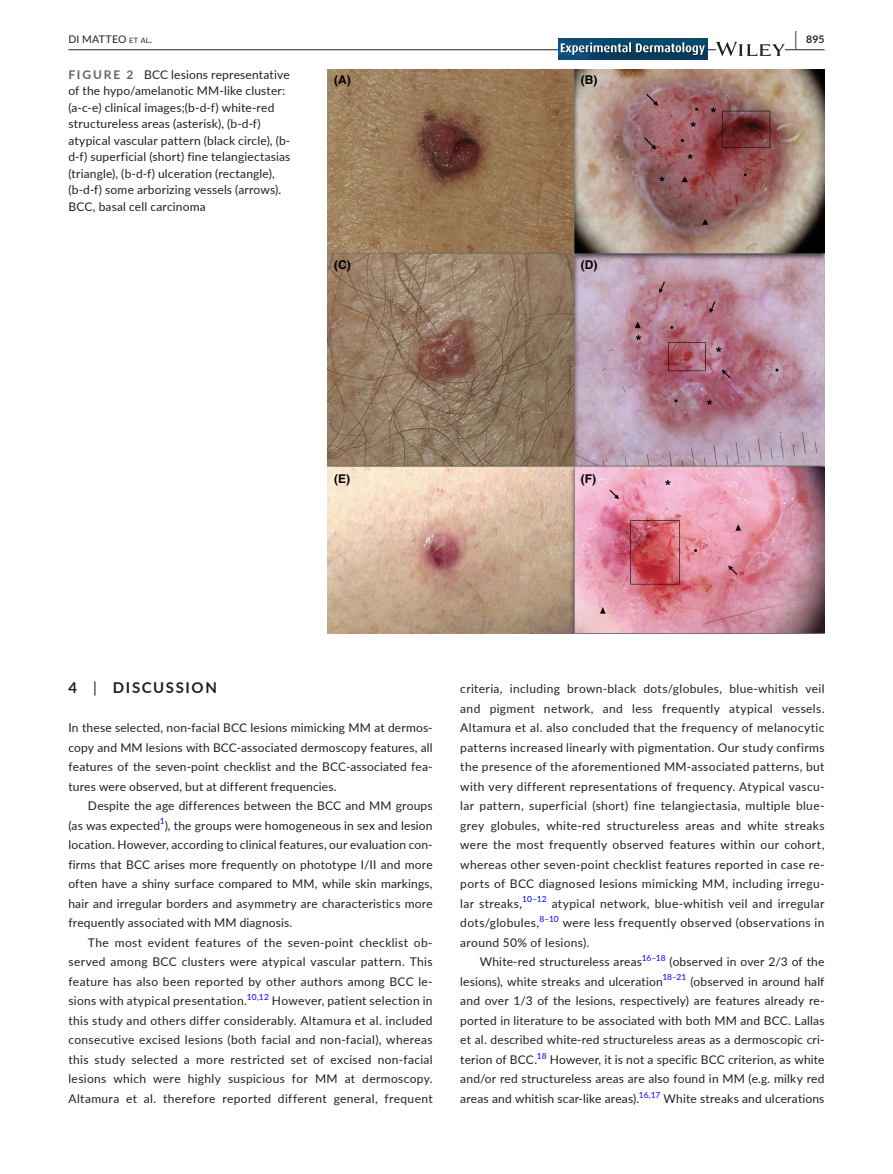
<style>
.page{position:relative;width:893px;height:1174px;background:#fff}
.page>*{position:absolute;margin:0;border:0;box-sizing:border-box;transform-origin:0 0}
.t1{font:700 15px "Lato";letter-spacing:.11em;color:#231f20}
.t2{font:12px/19.5px "Lato";letter-spacing:.015em;color:#231f20;text-align:justify}
.t3{font:700 12px "Helvetica";color:#000}
.t4{font:10.5px "Lato";letter-spacing:.02em;color:#231f20}
.t5{font:700 10.5px "Lato";color:#231f20}
.t6{font:8.4px "Lato";color:#00f}
.s1{font-size:7.35px}
.s2{font-size:19.5px}
.s3{font-weight:700;color:#636366}
.s4{font-weight:400}
</style>
<div class="page">
<hr style="left:68px;top:49px;width:756px;height:1px;background:#231f20">
<img style="left:559px;top:38px;width:149px;height:22px">
<svg style="left:716px;top:42px;width:69px;height:14px"></svg>
<img style="left:327px;top:69px;width:497px;height:565px">
<p class="t4" style="left:68px;top:31px;width:85px">DI MATTEO <span class="s1">et al</span>.</p>
<p class="t5" style="left:795px;top:31px;width:31px"><span class="s2">|</span> 895</p>
<p class="t2" style="left:68px;top:66px;width:223px;line-height:16.5px;text-align:left"><span class="s3">FIGURE 2</span> BCC lesions representative of the hypo/amelanotic MM-like cluster: (a-c-e) clinical images;(b-d-f) white-red structureless areas (asterisk), (b-d-f) atypical vascular pattern (black circle), (b&shy;d-f) superficial (short) fine telangiectasias (triangle), (b-d-f) ulceration (rectangle), (b-d-f) some arborizing vessels (arrows).<br>BCC, basal cell carcinoma</p>
<p class="t3" style="left:334px;top:72px;width:18px">(A)</p>
<p class="t3" style="left:581px;top:72px;width:18px">(B)</p>
<p class="t3" style="left:334px;top:258px;width:18px">(C)</p>
<p class="t3" style="left:581px;top:258px;width:18px">(D)</p>
<p class="t3" style="left:334px;top:471px;width:17px">(E)</p>
<p class="t3" style="left:581px;top:471px;width:17px">(F)</p>
<p class="t1" style="left:68px;top:677px;width:150px">4 <span class="s4">|</span> DISCUSSION</p>
<p class="t2" style="left:68px;top:717px;width:366px">In these selected, non-facial BCC lesions mimicking MM at dermos&shy;copy and MM lesions with BCC-associated dermoscopy features, all features of the seven-point checklist and the BCC-associated fea&shy;tures were observed, but at different frequencies.</p>
<p class="t2" style="left:68px;top:795px;width:366px;text-align:right">Despite the age differences between the BCC and MM groups<br>(as was expected ), the groups were homogeneous in sex and lesion</p>
<p class="t6" style="left:160px;top:815px;width:6px">1</p>
<p class="t2" style="left:68px;top:834px;width:366px">location. However, according to clinical features, our evaluation con&shy;firms that BCC arises more frequently on phototype I/II and more often have a shiny surface compared to MM, while skin markings, hair and irregular borders and asymmetry are characteristics more frequently associated with MM diagnosis.</p>
<p class="t2" style="left:68px;top:932px;width:366px;text-indent:20px">The most evident features of the seven-point checklist ob&shy;served among BCC clusters were atypical vascular pattern. This feature has also been reported by other authors among BCC le&shy;sions with atypical presentation.<sup>10,12</sup> However, patient selection in this study and others differ considerably. Altamura et al. included consecutive excised lesions (both facial and non-facial), whereas this study selected a more restricted set of excised non-facial lesions which were highly suspicious for MM at dermoscopy.<br>Altamura et al. therefore reported different general, frequent</p>
<p class="t2" style="left:460px;top:678px;width:366px">criteria, including brown-black dots/globules, blue-whitish veil and pigment network, and less frequently atypical vessels.<br>Altamura et al. also concluded that the frequency of melanocytic patterns increased linearly with pigmentation. Our study confirms the presence of the aforementioned MM-associated patterns, but with very different representations of frequency. Atypical vascu&shy;lar pattern, superficial (short) fine telangiectasia, multiple blue&shy;grey globules, white-red structureless areas and white streaks were the most frequently observed features within our cohort, whereas other seven-point checklist features reported in case re&shy;ports of BCC diagnosed lesions mimicking MM, including irregu&shy;lar streaks,</p>
<p class="t6" style="left:522px;top:893px;width:26px">10–12</p>
<p class="t2" style="left:552px;top:893px;width:274px">atypical network, blue-whitish veil and irregular</p>
<p class="t2" style="left:460px;top:912px;width:80px">dots/globules,</p>
<p class="t6" style="left:540px;top:913px;width:21px">8–10</p>
<p class="t2" style="left:563px;top:912px;width:263px">were less frequently observed (observations in</p>
<p class="t2" style="left:460px;top:932px;width:131px">around 50% of lesions).</p>
<p class="t2" style="left:480px;top:951px;width:164px">White-red structureless areas</p>
<p class="t6" style="left:642px;top:952px;width:25px">16–18</p>
<p class="t2" style="left:670px;top:951px;width:156px">(observed in over 2/3 of the</p>
<p class="t2" style="left:460px;top:971px;width:204px">lesions), white streaks and ulceration</p>
<p class="t6" style="left:662px;top:971px;width:26px">18–21</p>
<p class="t2" style="left:460px;top:971px;width:366px;text-indent:230px">(observed in around half and over 1/3 of the lesions, respectively) are features already re&shy;ported in literature to be associated with both MM and BCC. Lallas et al. described white-red structureless areas as a dermoscopic cri&shy;terion of BCC.<sup>18</sup> However, it is not a specific BCC criterion, as white and/or red structureless areas are also found in MM (e.g. milky red areas and whitish scar-like areas).<sup>16,17</sup> White streaks and ulcerations</p>
</div>
